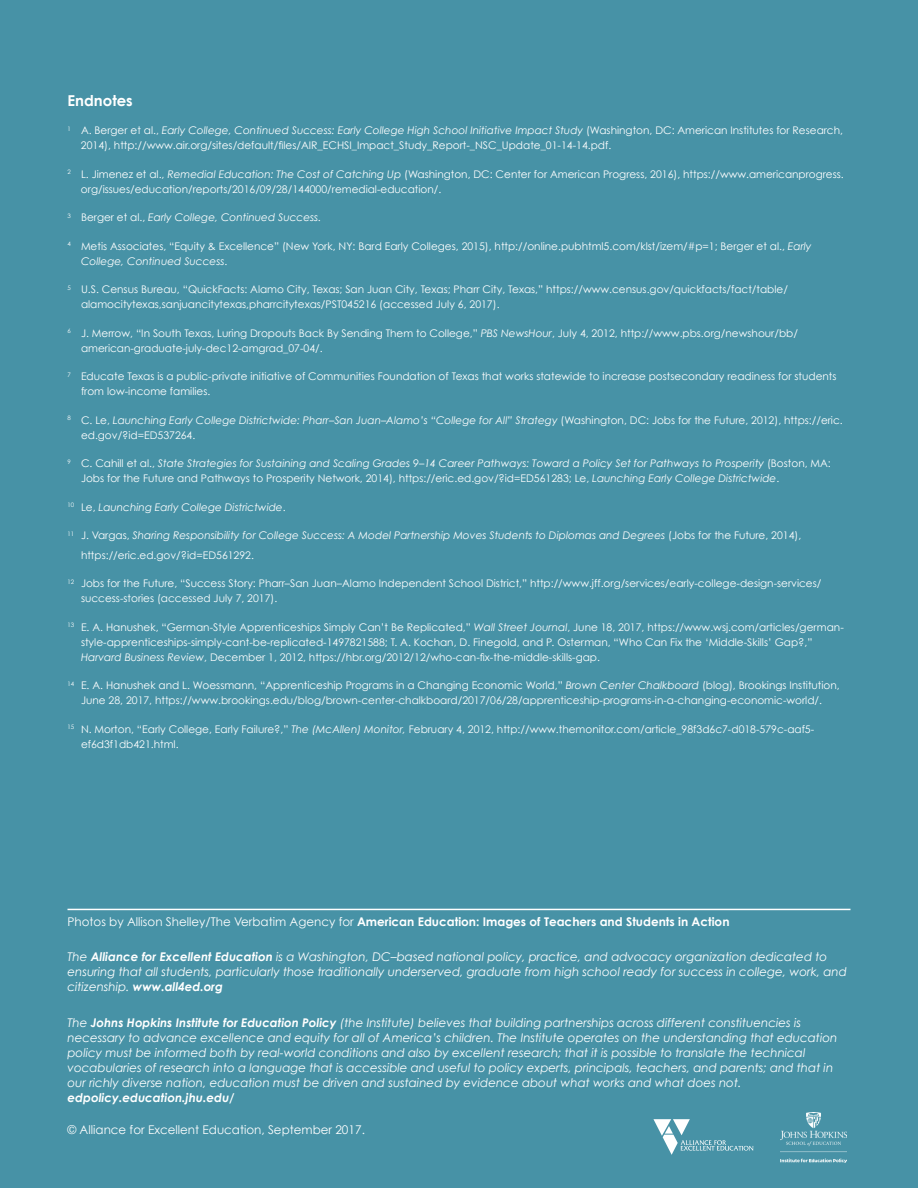
<style>
.page{position:relative;width:918px;height:1188px;background:#4792a6}
.page>*{position:absolute;margin:0;border:0;box-sizing:border-box;transform-origin:0 0}
.t1{font:700 15px "Century Gothic";color:#fff}
.t2{font:italic 12px/15px "Century Gothic";color:#fff}
.t3{font:700 12px "Century Gothic";color:#fff}
.t4{font:12px "Century Gothic";color:#fff}
.t5{font:italic 700 12px "Century Gothic";color:#fff}
.t6{font:10.5px/15px "Century Gothic";color:#fff}
.t7{font:italic 10.5px/15px "Century Gothic";color:#fff}
.s1{font-style:italic}
.s2{font-style:normal}
.s3{font-weight:400}
.s4{font-weight:700}
</style>
<div class="page">
<hr style="left:68px;top:909px;width:782px;height:1px;background:#fff">
<svg style="left:653px;top:1119px;width:101px;height:36px"></svg>
<img style="left:781px;top:1112px;width:65px;height:50px">
<h1 class="t1" style="left:68px;top:91px;width:67px">Endnotes</h1>
<p class="t6" style="left:81px;top:123px;width:764px;text-indent:-13px"><sup>1</sup> A. Berger et al., <span class="s1">Early College, Continued Success: Early College High School Initiative Impact Study</span> (Washington, DC: American Institutes for Research,<br>2014), http://www.air.org/sites/default/files/AIR_ECHSI_Impact_Study_Report-_NSC_Update_01-14-14.pdf.</p>
<p class="t6" style="left:81px;top:166px;width:764px;text-indent:-13px"><sup>2</sup> L. Jimenez et al., <span class="s1">Remedial Education: The Cost of Catching Up</span> (Washington, DC: Center for American Progress, 2016), https://www.americanprogress. org/issues/education/reports/2016/09/28/144000/remedial-education/.</p>
<p class="t7" style="left:68px;top:210px;width:255px"><sup>3</sup> <span class="s2">Berger et al.,</span> Early College, Continued Success.</p>
<p class="t6" style="left:81px;top:238px;width:732px;text-indent:-14px"><sup>4</sup> Metis Associates, “Equity &amp; Excellence” (New York, NY: Bard Early Colleges, 2015), http://online.pubhtml5.com/klst/izem/#p=1; Berger et al., <span class="s1">Early<br>College, Continued Success</span>.</p>
<p class="t6" style="left:81px;top:282px;width:708px;text-indent:-14px"><sup>5</sup> U.S. Census Bureau, “QuickFacts: Alamo City, Texas; San Juan City, Texas; Pharr City, Texas,” https://www.census.gov/quickfacts/fact/table/ alamocitytexas,sanjuancitytexas,pharrcitytexas/PST045216 (accessed July 6, 2017).</p>
<p class="t6" style="left:81px;top:325px;width:718px;text-indent:-14px"><sup>6</sup> J. Merrow, “In South Texas, Luring Dropouts Back By Sending Them to College,” <span class="s1">PBS NewsHour</span>, July 4, 2012, http://www.pbs.org/newshour/bb/ american-graduate-july-dec12-amgrad_07-04/.</p>
<p class="t6" style="left:81px;top:369px;width:757px;text-indent:-14px"><sup>7</sup> Educate Texas is a public-private initiative of Communities Foundation of Texas that works statewide to increase postsecondary readiness for students from low-income families.</p>
<p class="t7" style="left:81px;top:412px;width:763px;text-indent:-14px"><sup>8</sup> <span class="s2">C. Le,</span> Launching Early College Districtwide: Pharr–San Juan–Alamo’s “College for All” Strategy <span class="s2">(Washington, DC: Jobs for the Future, 2012), https://eric. ed.gov/?id=ED537264.</span></p>
<p class="t7" style="left:81px;top:456px;width:751px;text-indent:-14px"><sup>9</sup> <span class="s2">C. Cahill et al.,</span> State Strategies for Sustaining and Scaling Grades 9–14 Career Pathways: Toward a Policy Set for Pathways to Prosperity <span class="s2">(Boston, MA:<br>Jobs for the Future and Pathways to Prosperity Network, 2014), https://eric.ed.gov/?id=ED561283; Le,</span> Launching Early College Districtwide<span class="s2">.</span></p>
<p class="t7" style="left:68px;top:499px;width:220px"><sup>10</sup> <span class="s2">Le,</span> Launching Early College Districtwide<span class="s2">.</span></p>
<p class="t7" style="left:81px;top:526px;width:722px;line-height:19.5px;text-indent:-14px"><sup>11</sup> <span class="s2">J. Vargas,</span> Sharing Responsibility for College Success: A Model Partnership Moves Students to Diplomas and Degrees <span class="s2">(Jobs for the Future, 2014), https://eric.ed.gov/?id=ED561292.</span></p>
<p class="t6" style="left:81px;top:576px;width:742px;text-indent:-14px"><sup>12</sup> Jobs for the Future, “Success Story: Pharr–San Juan–Alamo Independent School District,” http://www.jff.org/services/early-college-design-services/ success-stories (accessed July 7, 2017).</p>
<p class="t6" style="left:81px;top:619px;width:764px;text-indent:-14px"><sup>13</sup> E. A. Hanushek, “German-Style Apprenticeships Simply Can’t Be Replicated,” <span class="s1">Wall Street Journal</span>, June 18, 2017, https://www.wsj.com/articles/german&shy;style-apprenticeships-simply-cant-be-replicated-1497821588; T. A. Kochan, D. Finegold, and P. Osterman, “Who Can Fix the ‘Middle-Skills’ Gap?,”<br><span class="s1">Harvard Business Review</span>, December 1, 2012, https://hbr.org/2012/12/who-can-fix-the-middle-skills-gap.</p>
<p class="t6" style="left:68px;top:678px;width:774px;text-align:center"><sup>14</sup> E. A. Hanushek and L. Woessmann, “Apprenticeship Programs in a Changing Economic World,” <span class="s1">Brown Center Chalkboard</span> (blog), Brookings Institution,<br>June 28, 2017, https://www.brookings.edu/blog/brown-center-chalkboard/2017/06/28/apprenticeship-programs-in-a-changing-economic-world/.</p>
<p class="t6" style="left:81px;top:721px;width:735px;text-indent:-14px"><sup>15</sup> N. Morton, “Early College, Early Failure?,” <span class="s1">The (McAllen) Monitor,</span> February 4, 2012, http://www.themonitor.com/article_98f3d6c7-d018-579c-aaf5- ef6d3f1db421.html.</p>
<p class="t3" style="left:68px;top:914px;width:664px"><span class="s3">Photos by Allison Shelley/The Verbatim Agency for</span> American Education: Images of Teachers and Students in Action</p>
<p class="t2" style="left:68px;top:949px;width:781px">The <span class="s4">Alliance for Excellent Education</span> is a Washington, DC–based national policy, practice, and advocacy organization dedicated to ensuring that all students, particularly those traditionally underserved, graduate from high school ready for success in college, work, and citizenship. <span class="s4">www.all4ed.org</span></p>
<p class="t2" style="left:68px;top:1015px;width:771px">The <span class="s4">Johns Hopkins Institute for Education Policy</span> (the Institute) believes that building partnerships across different constituencies is necessary to advance excellence and equity for all of America’s children. The Institute operates on the understanding that education policy must be informed both by real-world conditions and also by excellent research; that it is possible to translate the technical vocabularies of research into a language that is accessible and useful to policy experts, principals, teachers, and parents; and that in our richly diverse nation, education must be driven and sustained by evidence about what works and what does not.</p>
<p class="t5" style="left:68px;top:1089px;width:169px">edpolicy.education.jhu.edu/</p>
<p class="t4" style="left:68px;top:1122px;width:299px"><span class="s1">©</span> Alliance for Excellent Education, September 2017.</p>
</div>
